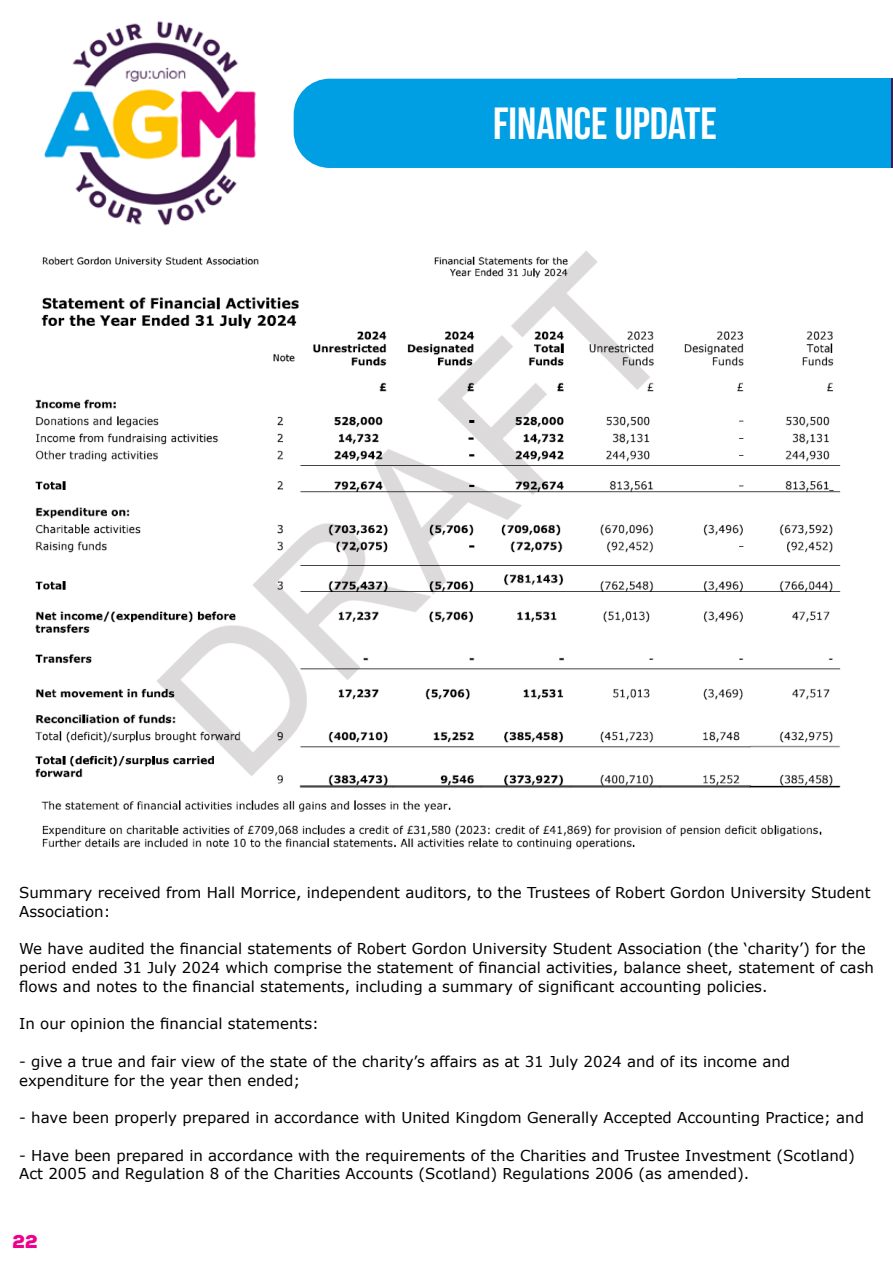
<style>
.page{position:relative;width:893px;height:1263px;background:#fff}
.page>*{position:absolute;margin:0;border:0;box-sizing:border-box;transform-origin:0 0}
.t1{font:700 45px "Bebas Neue";color:#fff}
.t2{font:900 18px "Nexa Rust Sans";color:#ec008c}
.t3{font:15px/18.8px "Verdana";color:#000}
</style>
<div class="page">
<div style="left:848px;top:79px;width:43px;height:89px;background:#009fe3"></div>
<img style="left:44px;top:21px;width:212px;height:205px">
<div style="left:294px;top:79px;width:584px;height:89px;background:#009fe3;border-radius:36px"></div>
<hr style="left:891px;top:79px;width:2px;height:89px;background:#3f1e4d">
<img style="left:35px;top:251px;width:806px;height:599px">
<h1 class="t1" style="left:493px;top:99px;width:226px">FINANCE UPDATE</h1>
<p class="t3" style="left:19px;top:883px;width:853px">Summary received from Hall Morrice, independent auditors, to the Trustees of Robert Gordon University Student<br>Association:</p>
<p class="t3" style="left:19px;top:939px;width:856px">We have audited the financial statements of Robert Gordon University Student Association (the ‘charity’) for the period ended 31 July 2024 which comprise the statement of financial activities, balance sheet, statement of cash flows and notes to the financial statements, including a summary of significant accounting policies.</p>
<p class="t3" style="left:19px;top:1014px;width:301px">In our opinion the financial statements:</p>
<p class="t3" style="left:19px;top:1052px;width:773px">- give a true and fair view of the state of the charity’s affairs as at 31 July 2024 and of its income and expenditure for the year then ended;</p>
<p class="t3" style="left:19px;top:1108px;width:846px">- have been properly prepared in accordance with United Kingdom Generally Accepted Accounting Practice; and</p>
<p class="t3" style="left:19px;top:1146px;width:837px">- Have been prepared in accordance with the requirements of the Charities and Trustee Investment (Scotland)<br>Act 2005 and Regulation 8 of the Charities Accounts (Scotland) Regulations 2006 (as amended).</p>
<p class="t2" style="left:13px;top:1229px;width:27px">22</p>
</div>
